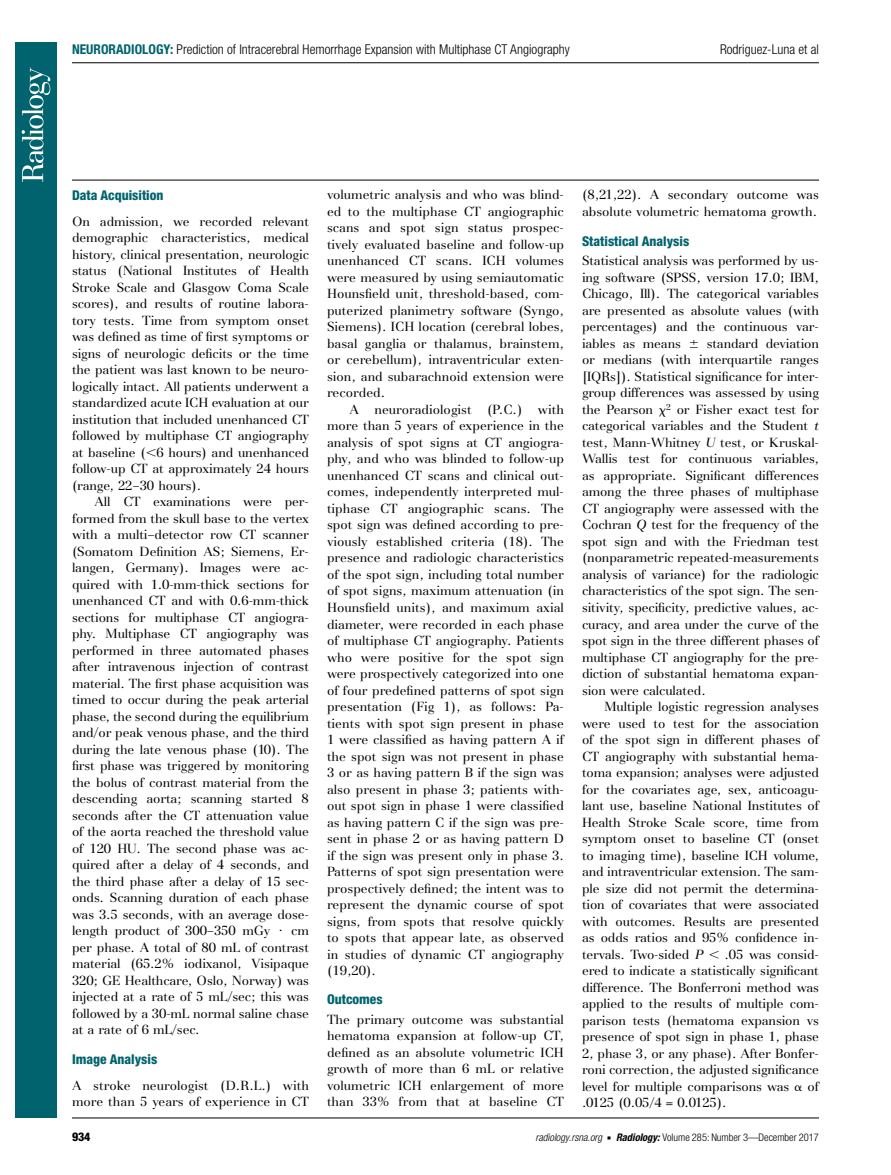
<style>
.page{position:relative;width:891px;height:1175px;background:#fff}
.page>*{position:absolute;margin:0;border:0;box-sizing:border-box;transform-origin:0 0}
.t1{font:300 condensed 13.5px "Helvetica Neue";color:#000}
.t2{font:800 condensed 13.5px "Helvetica Neue";color:#00636d}
.t3{font:13.2px/16.5px "AT Basilia";letter-spacing:-.01em;color:#000;text-align:justify}
.t4{font:800 condensed 12px "Helvetica Neue";color:#000}
.t5{font:300 condensed 10.5px "Helvetica Neue";color:#000}
.s1{font-weight:700;color:#00636d}
.s2{font-family:"Universal Greekwith Math Pi"}
.s3{font-style:italic}
.s4{font-family:"Universal Newswith Comm Pi";font-weight:400;font-stretch:normal;font-size:6px}
.s5{font-weight:700;font-style:italic}
</style>
<div class="page">
<hr style="left:72px;top:180px;width:747px;height:1px;background:#000">
<hr style="left:72px;top:1117px;width:747px;height:1px;background:#000">
<hr style="left:72px;top:62px;width:747px;height:1px;background:#000">
<div style="left:15px;top:42px;width:42px;height:1075px;background:#00636d"></div>
<svg style="left:22px;top:68px;width:28px;height:114px"></svg>
<p class="t1" style="left:72px;top:41px;width:499px"><span class="s1">NEURORADIOLOGY:</span> Prediction of Intracerebral Hemorrhage Expansion with Multiphase CT Angiography</p>
<p class="t1" style="left:720px;top:41px;width:100px">Rodriguez-Luna et al</p>
<p class="t2" style="left:72px;top:187px;width:93px">Data Acquisition</p>
<p class="t3" style="left:72px;top:213px;width:239px">On admission, we recorded relevant demographic characteristics, medical history, clinical presentation, neurologic status (National Institutes of Health Stroke Scale and Glasgow Coma Scale scores), and results of routine labora&shy;tory tests. Time from symptom onset was defined as time of first symptoms or signs of neurologic deficits or the time the patient was last known to be neuro&shy;logically intact. All patients underwent a standardized acute ICH evaluation at our institution that included unenhanced CT followed by multiphase CT angiography at baseline (<span class="s2">,</span>6 hours) and unenhanced follow-up CT at approximately 24 hours (range, 22–30 hours).</p>
<p class="t3" style="left:72px;top:493px;width:239px;text-indent:23px">All CT examinations were per&shy;formed from the skull base to the vertex with a multi–detector row CT scanner (Somatom Definition AS; Siemens, Er&shy;langen, Germany). Images were ac&shy;quired with 1.0-mm-thick sections for unenhanced CT and with 0.6-mm-thick sections for multiphase CT angiogra&shy;phy. Multiphase CT angiography was performed in three automated phases after intravenous injection of contrast material. The first phase acquisition was timed to occur during the peak arterial phase, the second during the equilibrium and/or peak venous phase, and the third during the late venous phase (10). The first phase was triggered by monitoring the bolus of contrast material from the descending aorta; scanning started 8 seconds after the CT attenuation value of the aorta reached the threshold value of 120 HU. The second phase was ac&shy;quired after a delay of 4 seconds, and the third phase after a delay of 15 sec&shy;onds. Scanning duration of each phase was 3.5 seconds, with an average dose&shy;length product of 300–350 mGy · cm per phase. A total of 80 mL of contrast material (65.2% iodixanol, Visipaque 320; GE Healthcare, Oslo, Norway) was injected at a rate of 5 mL/sec; this was followed by a 30-mL normal saline chase at a rate of 6 mL/sec.</p>
<p class="t2" style="left:72px;top:1051px;width:87px">Image Analysis</p>
<p class="t3" style="left:72px;top:1077px;width:238px">A stroke neurologist (D.R.L.) with more than 5 years of experience in CT</p>
<p class="t3" style="left:327px;top:187px;width:239px">volumetric analysis and who was blind&shy;ed to the multiphase CT angiographic scans and spot sign status prospec&shy;tively evaluated baseline and follow-up unenhanced CT scans. ICH volumes were measured by using semiautomatic Hounsfield unit, threshold-based, com&shy;puterized planimetry software (Syngo, Siemens). ICH location (cerebral lobes, basal ganglia or thalamus, brainstem, or cerebellum), intraventricular exten&shy;sion, and subarachnoid extension were recorded.</p>
<p class="t3" style="left:327px;top:401px;width:239px;text-indent:23px">A neuroradiologist (P.C.) with more than 5 years of experience in the analysis of spot signs at CT angiogra&shy;phy, and who was blinded to follow-up unenhanced CT scans and clinical out&shy;comes, independently interpreted mul&shy;tiphase CT angiographic scans. The spot sign was defined according to pre&shy;viously established criteria (18). The presence and radiologic characteristics of the spot sign, including total number of spot signs, maximum attenuation (in Hounsfield units), and maximum axial diameter, were recorded in each phase of multiphase CT angiography. Patients who were positive for the spot sign were prospectively categorized into one of four predefined patterns of spot sign presentation (Fig 1), as follows: Pa&shy;tients with spot sign present in phase 1 were classified as having pattern A if the spot sign was not present in phase 3 or as having pattern B if the sign was also present in phase 3; patients with&shy;out spot sign in phase 1 were classified as having pattern C if the sign was pre&shy;sent in phase 2 or as having pattern D if the sign was present only in phase 3.<br>Patterns of spot sign presentation were prospectively defined; the intent was to represent the dynamic course of spot signs, from spots that resolve quickly to spots that appear late, as observed in studies of dynamic CT angiography (19,20).</p>
<p class="t2" style="left:327px;top:991px;width:57px">Outcomes</p>
<p class="t3" style="left:327px;top:1011px;width:239px">The primary outcome was substantial hematoma expansion at follow-up CT, defined as an absolute volumetric ICH growth of more than 6 mL or relative volumetric ICH enlargement of more than 33% from that at baseline CT</p>
<p class="t3" style="left:582px;top:187px;width:238px">(8,21,22). A secondary outcome was absolute volumetric hematoma growth.</p>
<p class="t2" style="left:582px;top:233px;width:109px">Statistical Analysis</p>
<p class="t3" style="left:582px;top:253px;width:239px">Statistical analysis was performed by us&shy;ing software (SPSS, version 17.0; IBM, Chicago, Ill). The categorical variables are presented as absolute values (with percentages) and the continuous var&shy;iables as means <span class="s2">6</span> standard deviation or medians (with interquartile ranges [IQRs]). Statistical significance for inter&shy;group differences was assessed by using the Pearson <span class="s2">x</span><sup>2</sup> or Fisher exact test for categorical variables and the Student <span class="s3">t </span>test, Mann-Whitney <span class="s3">U</span> test, or Kruskal-Wallis test for continuous variables, as appropriate. Significant differences among the three phases of multiphase CT angiography were assessed with the Cochran <span class="s3">Q</span> test for the frequency of the spot sign and with the Friedman test (nonparametric repeated-measurements analysis of variance) for the radiologic characteristics of the spot sign. The sen&shy;sitivity, specificity, predictive values, ac&shy;curacy, and area under the curve of the spot sign in the three different phases of multiphase CT angiography for the pre&shy;diction of substantial hematoma expan&shy;sion were calculated.</p>
<p class="t3" style="left:582px;top:698px;width:239px;text-indent:23px">Multiple logistic regression analyses were used to test for the association of the spot sign in different phases of CT angiography with substantial hema&shy;toma expansion; analyses were adjusted for the covariates age, sex, anticoagu&shy;lant use, baseline National Institutes of Health Stroke Scale score, time from symptom onset to baseline CT (onset to imaging time), baseline ICH volume, and intraventricular extension. The sam&shy;ple size did not permit the determina&shy;tion of covariates that were associated with outcomes. Results are presented as odds ratios and 95% confidence in&shy;tervals. Two-sided <span class="s3">P</span> <span class="s2">,</span> .05 was consid&shy;ered to indicate a statistically significant difference. The Bonferroni method was applied to the results of multiple com&shy;parison tests (hematoma expansion vs presence of spot sign in phase 1, phase 2, phase 3, or any phase). After Bonfer&shy;roni correction, the adjusted significance level for multiple comparisons was <span class="s2">a</span> of .0125 (0.05/4 = 0.0125).</p>
<p class="t4" style="left:72px;top:1128px;width:20px">934</p>
<p class="t5" style="left:536px;top:1130px;width:285px"><span class="s3">radiology.rsna.org</span> <span class="s4">n</span> <span class="s5">Radiology:</span> Volume 285: Number 3—December 2017</p>
</div>
